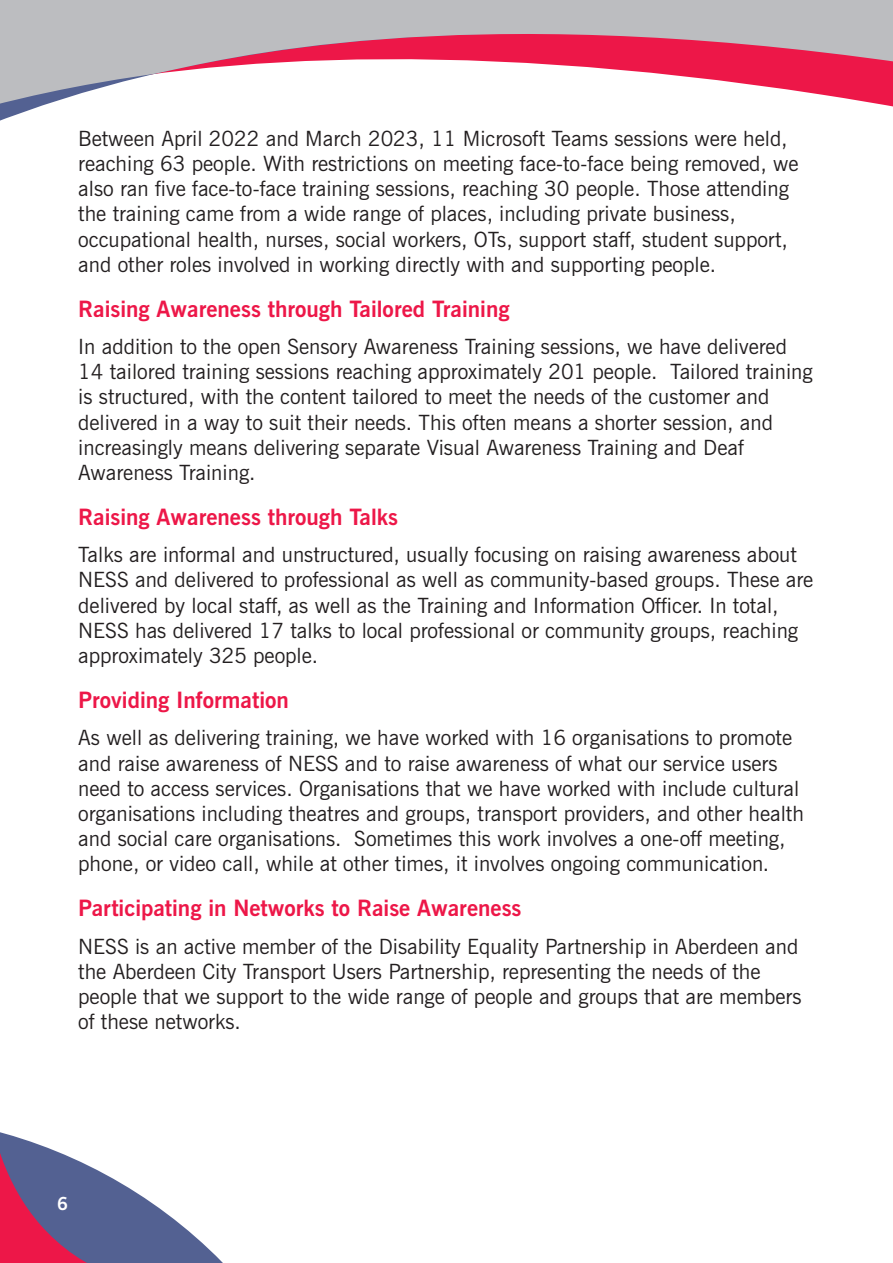
<style>
.page{position:relative;width:893px;height:1263px;background:#fff}
.page>*{position:absolute;margin:0;border:0;box-sizing:border-box;transform-origin:0 0}
.t1{font:700 22.5px "News Gothic BT";color:#ed1748}
.t2{font:21px/25.2px "News Gothic BT";color:#231f20}
.t3{font:700 18px "News Gothic BT";color:#fff}
</style>
<div class="page">
<svg style="left:0;top:0;width:893px;height:107px;fill:#c1bdc0"></svg>
<svg style="left:0;top:1132px;width:223px;height:131px"></svg>
<p class="t2" style="left:78px;top:126px;width:722px">Between April 2022 and March 2023, 11 Microsoft Teams sessions were held, reaching 63 people. With restrictions on meeting face-to-face being removed, we also ran five face-to-face training sessions, reaching 30 people. Those attending the training came from a wide range of places, including private business, occupational health, nurses, social workers, OTs, support staff, student support, and other roles involved in working directly with and supporting people.</p>
<p class="t1" style="left:78px;top:295px;width:433px">Raising Awareness through Tailored Training</p>
<p class="t2" style="left:78px;top:334px;width:736px">In addition to the open Sensory Awareness Training sessions, we have delivered 14 tailored training sessions reaching approximately 201 people. Tailored training is structured, with the content tailored to meet the needs of the customer and delivered in a way to suit their needs. This often means a shorter session, and increasingly means delivering separate Visual Awareness Training and Deaf Awareness Training.</p>
<p class="t1" style="left:78px;top:503px;width:321px">Raising Awareness through Talks</p>
<p class="t2" style="left:78px;top:542px;width:736px">Talks are informal and unstructured, usually focusing on raising awareness about NESS and delivered to professional as well as community-based groups. These are delivered by local staff, as well as the Training and Information Officer. In total, NESS has delivered 17 talks to local professional or community groups, reaching approximately 325 people.</p>
<p class="t1" style="left:78px;top:686px;width:212px">Providing Information</p>
<p class="t2" style="left:78px;top:725px;width:727px">As well as delivering training, we have worked with 16 organisations to promote and raise awareness of NESS and to raise awareness of what our service users need to access services. Organisations that we have worked with include cultural organisations including theatres and groups, transport providers, and other health and social care organisations. Sometimes this work involves a one-off meeting, phone, or video call, while at other times, it involves ongoing communication.</p>
<p class="t1" style="left:78px;top:894px;width:445px">Participating in Networks to Raise Awareness</p>
<p class="t2" style="left:78px;top:933px;width:725px">NESS is an active member of the Disability Equality Partnership in Aberdeen and the Aberdeen City Transport Users Partnership, representing the needs of the people that we support to the wide range of people and groups that are members of these networks.</p>
<p class="t3" style="left:57px;top:1192px;width:12px">6</p>
</div>
